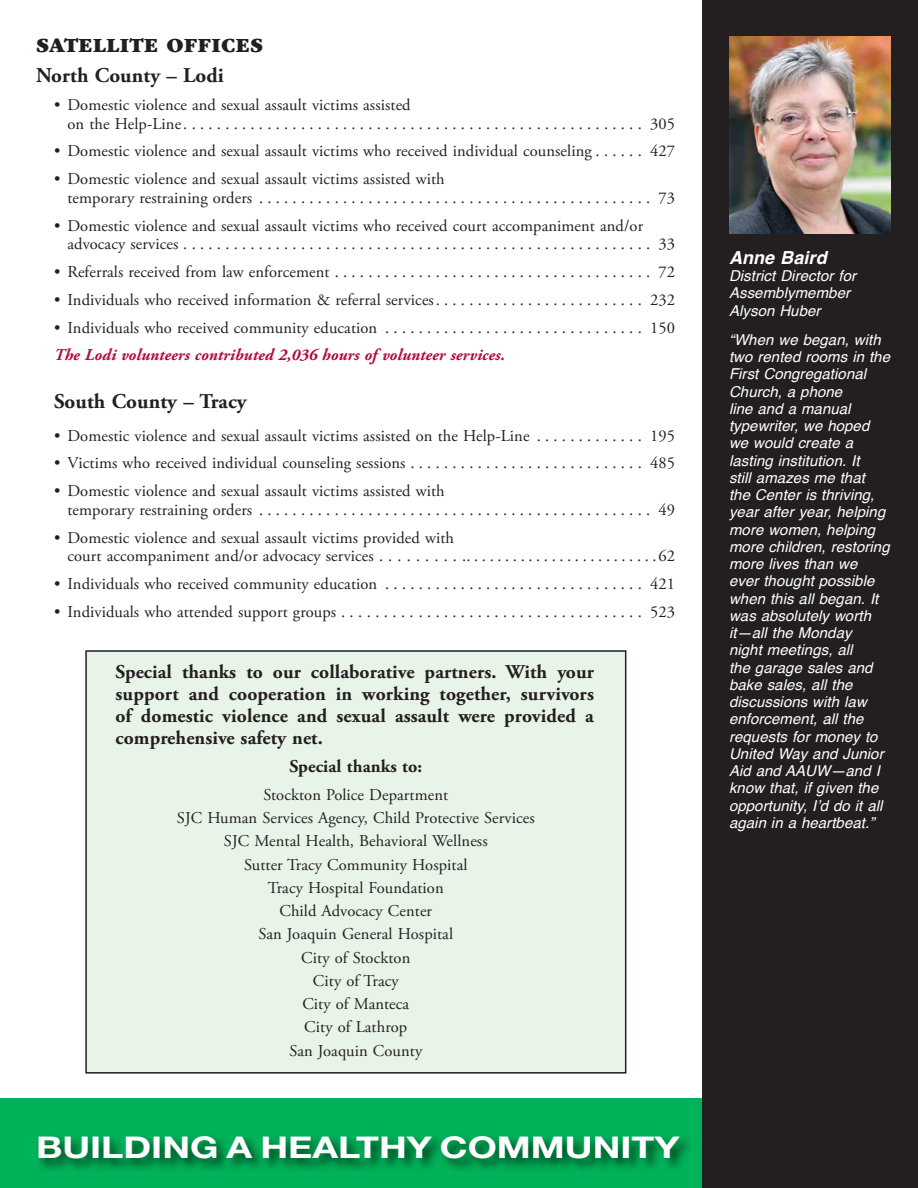
<style>
.page{position:relative;width:918px;height:1188px;background:#fff}
.page>*{position:absolute;margin:0;border:0;box-sizing:border-box;transform-origin:0 0}
.t1{font:700 30px "Helvetica Neue";color:#fff;scale:1.25 1}
.t2{font:700 21px "Adobe Garamond Pro";letter-spacing:.005em;color:#231f20}
.t3{font:900 21px "Garamond";letter-spacing:.005em;color:#231f20}
.t4{font:700 19.5px/21.8px "Adobe Garamond Pro";letter-spacing:.005em;color:#231f20;text-align:justify}
.t5{font:700 18px "Adobe Garamond Pro";letter-spacing:.005em;color:#231f20}
.t6{font:italic 700 18px "Helvetica";letter-spacing:.005em;color:#fff}
.t7{font:16.5px/23.2px "Adobe Garamond Pro";letter-spacing:.005em;color:#231f20}
.t8{font:italic 700 16.5px "Adobe Garamond Pro";letter-spacing:.005em;color:#b50938}
.t9{font:italic 15px/17.2px "Helvetica";letter-spacing:.005em;color:#fff}
</style>
<div class="page">
<svg style="left:0;top:1098px;width:918px;height:90px;background:#00a652"></svg>
<div style="left:86px;top:651px;width:540px;height:422px;background:#e9f4e9"></div>
<div style="left:85px;top:650px;width:541px;height:424px;border:2px solid #231f20"></div>
<div style="left:702px;top:0;width:216px;height:1188px;background:#231f20"></div>
<img style="left:729px;top:36px;width:162px;height:198px">
<p class="t3" style="left:36px;top:38px;width:229px">SATELLITE OFFICES</p>
<p class="t2" style="left:36px;top:67px;width:189px">North County – Lodi</p>
<p class="t7" style="left:68px;top:96px;width:609px;line-height:18.8px;text-indent:-14px">• Domestic violence and sexual assault victims assisted<br>on the Help-Line. . . . . . . . . . . . . . . . . . . . . . . . . . . . . . . . . . . . . . . . . . . . . . . . . . . . . . . 305</p>
<p class="t7" style="left:54px;top:140px;width:623px">• Domestic violence and sexual assault victims who received individual counseling . . . . . . 427</p>
<p class="t7" style="left:68px;top:170px;width:609px;line-height:18.8px;text-indent:-14px">• Domestic violence and sexual assault victims assisted with<br>temporary restraining orders . . . . . . . . . . . . . . . . . . . . . . . . . . . . . . . . . . . . . . . . . . . . . . . 73</p>
<p class="t7" style="left:68px;top:217px;width:609px;line-height:18.8px;text-indent:-14px">• Domestic violence and sexual assault victims who received court accompaniment and/or advocacy services . . . . . . . . . . . . . . . . . . . . . . . . . . . . . . . . . . . . . . . . . . . . . . . . . . . . . . . . 33</p>
<p class="t7" style="left:54px;top:261px;width:623px">• Referrals received from law enforcement . . . . . . . . . . . . . . . . . . . . . . . . . . . . . . . . . . . . . . 72</p>
<p class="t7" style="left:54px;top:289px;width:623px">• Individuals who received information &amp; referral services. . . . . . . . . . . . . . . . . . . . . . . . . 232</p>
<p class="t7" style="left:54px;top:316px;width:623px">• Individuals who received community education . . . . . . . . . . . . . . . . . . . . . . . . . . . . . . . 150</p>
<p class="t8" style="left:54px;top:347px;width:453px">The Lodi volunteers contributed 2,036 hours of volunteer services.</p>
<p class="t2" style="left:54px;top:393px;width:194px">South County – Tracy</p>
<p class="t7" style="left:54px;top:424px;width:623px">• Domestic violence and sexual assault victims assisted on the Help-Line . . . . . . . . . . . . . 195</p>
<p class="t7" style="left:54px;top:452px;width:623px">• Victims who received individual counseling sessions . . . . . . . . . . . . . . . . . . . . . . . . . . . . 485</p>
<p class="t7" style="left:68px;top:482px;width:609px;line-height:18.8px;text-indent:-14px">• Domestic violence and sexual assault victims assisted with<br>temporary restraining orders . . . . . . . . . . . . . . . . . . . . . . . . . . . . . . . . . . . . . . . . . . . . . . . 49</p>
<p class="t7" style="left:68px;top:529px;width:609px;line-height:18.8px;text-indent:-14px">• Domestic violence and sexual assault victims provided with<br>court accompaniment and/or advocacy services . . . . . . . . . .. . . . . . . . . . . . . . . . . . . . . . . . .62</p>
<p class="t7" style="left:54px;top:573px;width:623px">• Individuals who received community education . . . . . . . . . . . . . . . . . . . . . . . . . . . . . . . 421</p>
<p class="t7" style="left:54px;top:601px;width:623px">• Individuals who attended support groups . . . . . . . . . . . . . . . . . . . . . . . . . . . . . . . . . . . . 523</p>
<p class="t4" style="left:116px;top:663px;width:480px">Special thanks to our collaborative partners. With your support and cooperation in working together, survivors of domestic violence and sexual assault were provided a comprehensive safety net.</p>
<p class="t5" style="left:289px;top:759px;width:134px">Special thanks to:</p>
<p class="t7" style="left:177px;top:784px;width:359px;text-align:center">Stockton Police Department<br>SJC Human Services Agency, Child Protective Services<br>SJC Mental Health, Behavioral Wellness<br>Sutter Tracy Community Hospital<br>Tracy Hospital Foundation<br>Child Advocacy Center<br>San Joaquin General Hospital<br>City of Stockton<br>City of Tracy<br>City of Manteca<br>City of Lathrop<br>San Joaquin County</p>
<h1 class="t1" style="left:36px;top:1137px;width:516px">BUILDING A HEALTHY COMMUNITY</h1>
<p class="t6" style="left:729px;top:250px;width:99px">Anne Baird</p>
<p class="t9" style="left:729px;top:268px;width:129px">District Director for<br>Assemblymember<br>Alyson Huber</p>
<p class="t9" style="left:729px;top:332px;width:163px">“When we began, with two rented rooms in the<br>First Congregational<br>Church, a phone<br>line and a manual typewriter, we hoped we would create a lasting institution. It<br>still amazes me that<br>the Center is thriving, year after year, helping more women, helping more children, restoring more lives than we ever thought possible when this all began. It was absolutely worth it—all the Monday<br>night meetings, all<br>the garage sales and bake sales, all the discussions with law enforcement, all the requests for money to<br>United Way and Junior<br>Aid and AAUW—and I know that, if given the opportunity, I’d do it all again in a heartbeat.”</p>
</div>
